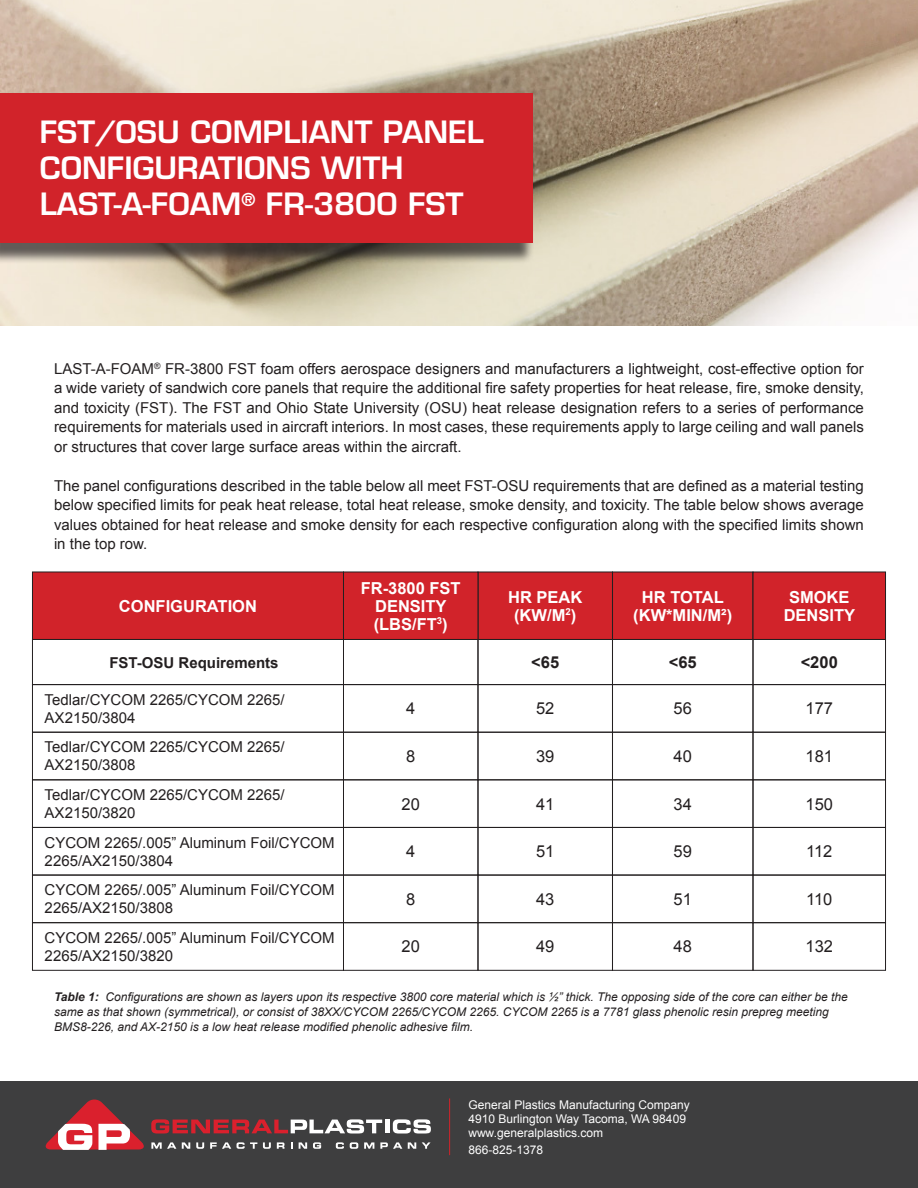
<style>
.page{position:relative;width:918px;height:1188px;background:#fff}
.page>*{position:absolute;margin:0;border:0;box-sizing:border-box;transform-origin:0 0}
.t1{font:600 30px/36px "Eurostile LT Std";color:#fff}
.t2{font:700 16.5px/18px "Arial";color:#fff;text-align:center}
.t3{font:16.5px "Arial";color:#231f20}
.t4{font:700 16.5px "Arial";color:#231f20}
.t5{font:15px/19.5px "Arial";color:#231f20}
.t6{font:700 15px "Arial";color:#231f20}
.t7{font:italic 12px/15px "Arial";color:#231f20}
.t8{font:12px "Arial";color:#fff}
.s1{font-weight:700}
</style>
<div class="page">
<img style="left:0;top:0;width:918px;height:326px">
<div style="left:0;top:99px;width:534px;height:165px;background:#231f20;opacity:.7"></div>
<div style="left:0;top:94px;width:533px;height:149px;background:#d1232a"></div>
<div style="left:0;top:1082px;width:918px;height:106px;background:#3e3e3f"></div>
<div style="left:32px;top:572px;width:311px;height:67px;background:#d1232a"></div>
<div style="left:32px;top:639px;width:312px;height:46px;border:1px solid #231f20"></div>
<div style="left:32px;top:684px;width:312px;height:48px;border:1px solid #231f20"></div>
<div style="left:32px;top:732px;width:312px;height:48px;border:1px solid #231f20"></div>
<div style="left:32px;top:780px;width:312px;height:48px;border:1px solid #231f20"></div>
<div style="left:32px;top:875px;width:312px;height:48px;border:1px solid #231f20"></div>
<div style="left:478px;top:572px;width:134px;height:67px;background:#d1232a"></div>
<div style="left:343px;top:572px;width:135px;height:67px;background:#d1232a"></div>
<div style="left:478px;top:639px;width:135px;height:46px;border:1px solid #231f20"></div>
<div style="left:343px;top:639px;width:135px;height:46px;border:1px solid #231f20"></div>
<div style="left:478px;top:684px;width:135px;height:48px;border:1px solid #231f20"></div>
<div style="left:343px;top:684px;width:135px;height:48px;border:1px solid #231f20"></div>
<div style="left:478px;top:732px;width:135px;height:48px;border:1px solid #231f20"></div>
<div style="left:343px;top:732px;width:135px;height:48px;border:1px solid #231f20"></div>
<div style="left:343px;top:827px;width:135px;height:48px;border:1px solid #231f20"></div>
<div style="left:343px;top:922px;width:135px;height:48px;border:1px solid #231f20"></div>
<div style="left:478px;top:780px;width:135px;height:48px;border:1px solid #231f20"></div>
<div style="left:343px;top:780px;width:135px;height:48px;border:1px solid #231f20"></div>
<div style="left:478px;top:875px;width:135px;height:48px;border:1px solid #231f20"></div>
<div style="left:343px;top:875px;width:135px;height:48px;border:1px solid #231f20"></div>
<div style="left:613px;top:572px;width:140px;height:67px;background:#d1232a"></div>
<div style="left:612px;top:572px;width:141px;height:68px;border:1px solid #231f20"></div>
<div style="left:612px;top:639px;width:141px;height:46px;border:1px solid #231f20"></div>
<div style="left:612px;top:684px;width:141px;height:48px;border:1px solid #231f20"></div>
<div style="left:612px;top:732px;width:141px;height:48px;border:1px solid #231f20"></div>
<div style="left:612px;top:827px;width:141px;height:48px;border:1px solid #231f20"></div>
<div style="left:612px;top:922px;width:141px;height:48px;border:1px solid #231f20"></div>
<div style="left:612px;top:780px;width:141px;height:48px;border:1px solid #231f20"></div>
<div style="left:612px;top:875px;width:141px;height:48px;border:1px solid #231f20"></div>
<div style="left:753px;top:572px;width:133px;height:67px;background:#d1232a"></div>
<div style="left:753px;top:639px;width:133px;height:46px;border:1px solid #231f20"></div>
<div style="left:753px;top:684px;width:133px;height:48px;border:1px solid #231f20"></div>
<div style="left:753px;top:732px;width:133px;height:48px;border:1px solid #231f20"></div>
<div style="left:753px;top:827px;width:133px;height:48px;border:1px solid #231f20"></div>
<div style="left:753px;top:922px;width:133px;height:48px;border:1px solid #231f20"></div>
<div style="left:753px;top:780px;width:133px;height:48px;border:1px solid #231f20"></div>
<div style="left:753px;top:875px;width:133px;height:48px;border:1px solid #231f20"></div>
<svg style="left:45px;top:1099px;width:386px;height:51px"></svg>
<hr style="left:449px;top:1098px;width:1px;height:57px;background:#d1232a">
<p class="t1" style="left:40px;top:114px;width:445px">FST/OSU COMPLIANT PANEL<br>CONFIGURATIONS WITH<br>LAST-A-FOAM<sup>®</sup> FR-3800 FST</p>
<p class="t5" style="left:54px;top:359px;width:812px;text-align:justify">LAST-A-FOAM<sup>®</sup> FR-3800 FST foam offers aerospace designers and manufacturers a lightweight, cost-effective option for a wide variety of sandwich core panels that require the additional fire safety properties for heat release, fire, smoke density, and toxicity (FST). The FST and Ohio State University (OSU) heat release designation refers to a series of performance requirements for materials used in aircraft interiors. In most cases, these requirements apply to large ceiling and wall panels or structures that cover large surface areas within the aircraft.</p>
<p class="t5" style="left:54px;top:476px;width:811px;text-align:justify">The panel configurations described in the table below all meet FST-OSU requirements that are defined as a material testing below specified limits for peak heat release, total heat release, smoke density, and toxicity. The table below shows average values obtained for heat release and smoke density for each respective configuration along with the specified limits shown in the top row.</p>
<p class="t2" style="left:119px;top:597px;width:140px">CONFIGURATION</p>
<p class="t6" style="left:109px;top:652px;width:171px">FST-OSU Requirements</p>
<p class="t5" style="left:45px;top:691px;width:242px;line-height:18px">Tedlar/CYCOM 2265/CYCOM 2265/<br>AX2150/3804</p>
<p class="t5" style="left:45px;top:738px;width:242px;line-height:18px">Tedlar/CYCOM 2265/CYCOM 2265/<br>AX2150/3808</p>
<p class="t5" style="left:45px;top:786px;width:242px;line-height:18px">Tedlar/CYCOM 2265/CYCOM 2265/<br>AX2150/3820</p>
<p class="t5" style="left:45px;top:834px;width:292px;line-height:18px">CYCOM 2265/.005” Aluminum Foil/CYCOM<br>2265/AX2150/3804</p>
<p class="t5" style="left:45px;top:881px;width:292px;line-height:18px">CYCOM 2265/.005” Aluminum Foil/CYCOM<br>2265/AX2150/3808</p>
<p class="t5" style="left:45px;top:929px;width:292px;line-height:18px">CYCOM 2265/.005” Aluminum Foil/CYCOM<br>2265/AX2150/3820</p>
<p class="t2" style="left:361px;top:579px;width:101px">FR-3800 FST<br>DENSITY (LBS/FT<sup>3</sup>)</p>
<p class="t2" style="left:508px;top:588px;width:76px">HR PEAK (KW/M<sup>2</sup>)</p>
<p class="t4" style="left:531px;top:651px;width:29px">&lt;65</p>
<p class="t3" style="left:406px;top:698px;width:11px">4</p>
<p class="t3" style="left:536px;top:698px;width:20px">52</p>
<p class="t3" style="left:406px;top:745px;width:11px">8</p>
<p class="t3" style="left:536px;top:745px;width:20px">39</p>
<p class="t3" style="left:402px;top:793px;width:20px">20</p>
<p class="t3" style="left:536px;top:793px;width:20px">41</p>
<p class="t3" style="left:406px;top:841px;width:11px">4</p>
<p class="t3" style="left:536px;top:841px;width:20px">51</p>
<p class="t3" style="left:406px;top:888px;width:11px">8</p>
<p class="t3" style="left:536px;top:888px;width:20px">43</p>
<p class="t3" style="left:402px;top:936px;width:20px">20</p>
<p class="t3" style="left:536px;top:936px;width:20px">49</p>
<p class="t2" style="left:633px;top:588px;width:100px">HR TOTAL (KW*MIN/M²)</p>
<p class="t4" style="left:669px;top:651px;width:29px">&lt;65</p>
<p class="t3" style="left:674px;top:698px;width:20px">56</p>
<p class="t3" style="left:674px;top:745px;width:20px">40</p>
<p class="t3" style="left:674px;top:793px;width:20px">34</p>
<p class="t3" style="left:674px;top:841px;width:20px">59</p>
<p class="t3" style="left:674px;top:888px;width:20px">51</p>
<p class="t3" style="left:674px;top:936px;width:20px">48</p>
<p class="t2" style="left:784px;top:588px;width:73px">SMOKE<br>DENSITY</p>
<p class="t4" style="left:801px;top:651px;width:39px">&lt;200</p>
<p class="t3" style="left:806px;top:698px;width:29px">177</p>
<p class="t3" style="left:806px;top:745px;width:29px">181</p>
<p class="t3" style="left:806px;top:793px;width:29px">150</p>
<p class="t3" style="left:806px;top:841px;width:28px">112</p>
<p class="t3" style="left:806px;top:888px;width:28px">110</p>
<p class="t3" style="left:806px;top:936px;width:29px">132</p>
<p class="t7" style="left:54px;top:990px;width:795px"><span class="s1">Table 1:</span> Configurations are shown as layers upon its respective 3800 core material which is ½” thick. The opposing side of the core can either be the same as that shown (symmetrical), or consist of 38XX/CYCOM 2265/CYCOM 2265. CYCOM 2265 is a 7781 glass phenolic resin prepreg meeting<br>BMS8-226, and AX-2150 is a low heat release modified phenolic adhesive film.</p>
<p class="t8" style="left:468px;top:1096px;width:223px">General Plastics Manufacturing Company</p>
<p class="t8" style="left:468px;top:1111px;width:219px">4910 Burlington Way Tacoma, WA 98409</p>
<p class="t8" style="left:468px;top:1125px;width:136px">www.generalplastics.com</p>
<p class="t8" style="left:468px;top:1142px;width:76px">866-825-1378</p>
</div>
